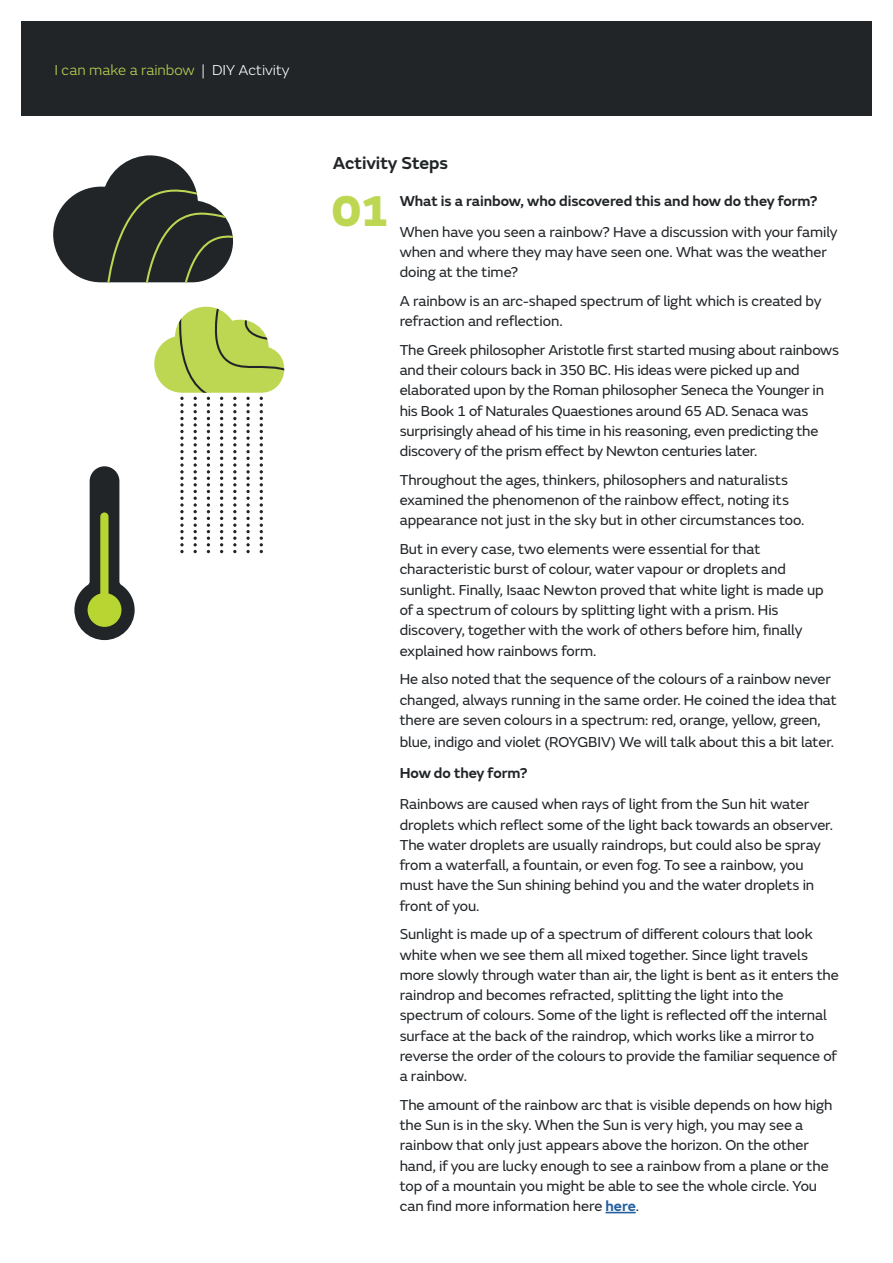
<style>
.page{position:relative;width:893px;height:1263px;background:#fff}
.page>*{position:absolute;margin:0;border:0;box-sizing:border-box;transform-origin:0 0}
.t1{font:800 45px "FS Emeric";color:#bdd753}
.t2{font:600 18px "FS Emeric";letter-spacing:-.005em;color:#212528}
.t3{font:15px/20.2px "FS Emeric";letter-spacing:-.005em;color:#212528}
.t4{font:600 15px "FS Emeric";letter-spacing:-.005em;color:#212528}
.t5{font:300 15px "FS Emeric";color:#bdd753}
.s1{color:#fff}
.s2{font-weight:600;color:#215e9e}
</style>
<div class="page">
<div style="left:21px;top:21px;width:851px;height:95px;background:#212528"></div>
<svg style="left:154px;top:306px;width:131px;height:247px"></svg>
<svg style="left:53px;top:155px;width:180px;height:127px"></svg>
<svg style="left:74px;top:466px;width:61px;height:174px"></svg>
<hr style="left:606px;top:1212px;width:30px;height:1px;background:#215e9e">
<p class="t5" style="left:55px;top:60px;width:236px">I can make a rainbow <span class="s1">| DIY Activity</span></p>
<p class="t2" style="left:333px;top:149px;width:117px">Activity Steps</p>
<p class="t4" style="left:400px;top:189px;width:420px">What is a rainbow, who discovered this and how do they form?</p>
<p class="t3" style="left:400px;top:221px;width:439px">When have you seen a rainbow? Have a discussion with your family when and where they may have seen one. What was the weather doing at the time?</p>
<p class="t3" style="left:400px;top:290px;width:423px">A rainbow is an arc-shaped spectrum of light which is created by refraction and reflection.</p>
<p class="t3" style="left:400px;top:339px;width:441px">The Greek philosopher Aristotle first started musing about rainbows and their colours back in 350 BC. His ideas were picked up and elaborated upon by the Roman philosopher Seneca the Younger in his Book 1 of Naturales Quaestiones around 65 AD. Senaca was surprisingly ahead of his time in his reasoning, even predicting the discovery of the prism effect by Newton centuries later.</p>
<p class="t3" style="left:400px;top:469px;width:406px">Throughout the ages, thinkers, philosophers and naturalists examined the phenomenon of the rainbow effect, noting its appearance not just in the sky but in other circumstances too.</p>
<p class="t3" style="left:400px;top:538px;width:425px">But in every case, two elements were essential for that characteristic burst of colour, water vapour or droplets and sunlight. Finally, Isaac Newton proved that white light is made up of a spectrum of colours by splitting light with a prism. His discovery, together with the work of others before him, finally explained how rainbows form.</p>
<p class="t3" style="left:400px;top:668px;width:438px">He also noted that the sequence of the colours of a rainbow never changed, always running in the same order. He coined the idea that there are seven colours in a spectrum: red, orange, yellow, green,</p>
<p class="t3" style="left:400px;top:731px;width:436px">blue, indigo and violet (ROYGBIV) We will talk about this a bit later.</p>
<p class="t4" style="left:400px;top:762px;width:129px">How do they form?</p>
<p class="t3" style="left:400px;top:793px;width:435px">Rainbows are caused when rays of light from the Sun hit water droplets which reflect some of the light back towards an observer.<br>The water droplets are usually raindrops, but could also be spray from a waterfall, a fountain, or even fog. To see a rainbow, you must have the Sun shining behind you and the water droplets in front of you.</p>
<p class="t3" style="left:400px;top:923px;width:441px">Sunlight is made up of a spectrum of different colours that look white when we see them all mixed together. Since light travels more slowly through water than air, the light is bent as it enters the raindrop and becomes refracted, splitting the light into the spectrum of colours. Some of the light is reflected off the internal surface at the back of the raindrop, which works like a mirror to reverse the order of the colours to provide the familiar sequence of a rainbow.</p>
<p class="t3" style="left:400px;top:1094px;width:434px">The amount of the rainbow arc that is visible depends on how high the Sun is in the sky. When the Sun is very high, you may see a rainbow that only just appears above the horizon. On the other hand, if you are lucky enough to see a rainbow from a plane or the top of a mountain you might be able to see the whole circle. You can find more information here <span class="s2">here</span>.</p>
<h1 class="t1" style="left:331px;top:175px;width:61px">01</h1>
</div>
